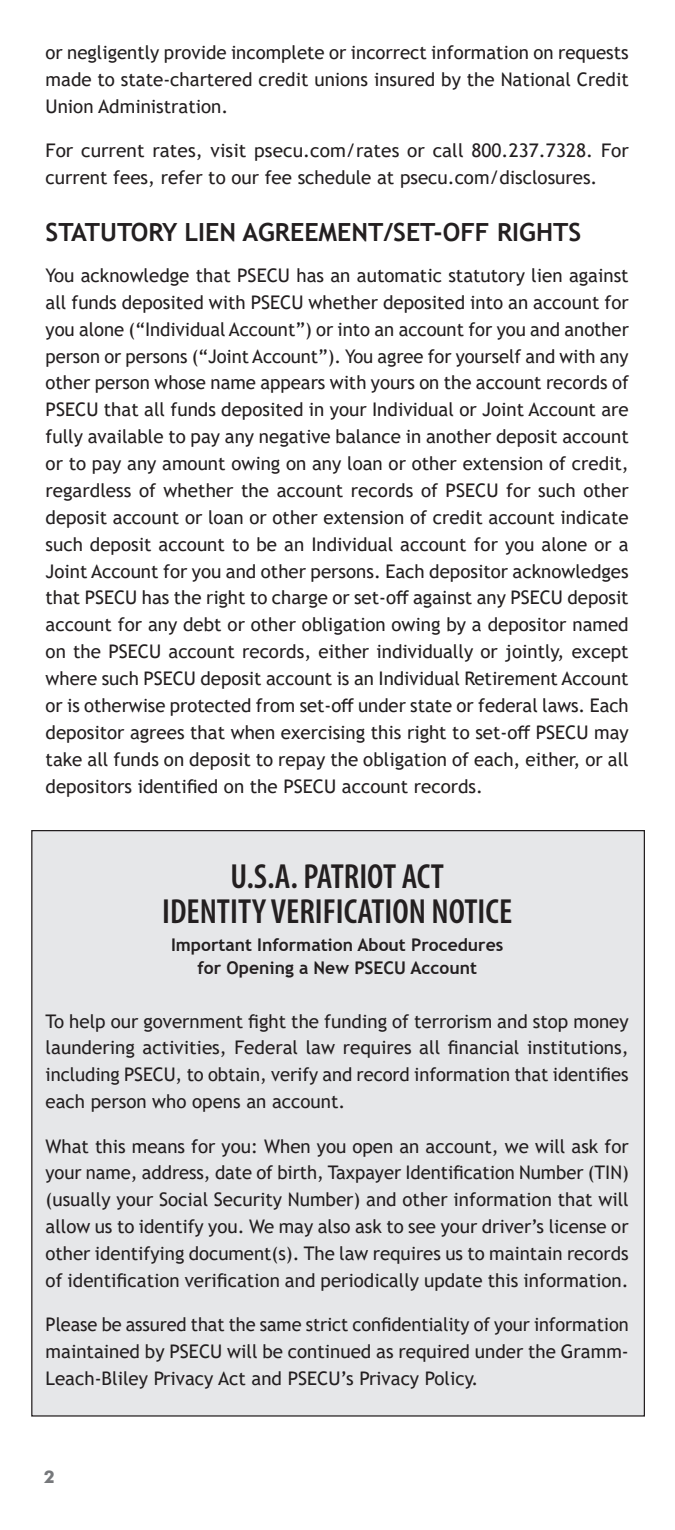
<style>
.page{position:relative;width:675px;height:1530px;background:#fff}
.page>*{position:absolute;margin:0;border:0;box-sizing:border-box;transform-origin:0 0}
.Body_Copy{font:600 condensed 35px "Myriad Pro";color:#231f20}
.Body_Copy-2{font:700 25px "Trebuchet MS";color:#231f20}
.Body_Copy-3{font:18.75px/27px "Trebuchet MS";color:#231f20;text-align:justify}
.Body_Copy-4{font:700 17.5px/22.5px "Trebuchet MS";color:#231f20;text-align:center}
.t1{font:700 17.5px "Futura BT";color:#76787b}
</style>
<div class="page">
<div style="left:32px;top:831px;width:612px;height:585px;background:#e6e7e9"></div>
<p class="Body_Copy-3" style="left:46px;top:39px;width:585px">or negligently provide incomplete or incorrect information on requests made to state-chartered credit unions insured by the National Credit Union Administration.</p>
<p class="Body_Copy-3" style="left:46px;top:137px;width:585px">For current rates, visit psecu.com/rates or call 800.237.7328. For current fees, refer to our fee schedule at psecu.com/disclosures.</p>
<p class="Body_Copy-2" style="left:46px;top:216px;width:537px">STATUTORY LIEN AGREEMENT/SET-OFF RIGHTS</p>
<p class="Body_Copy-3" style="left:46px;top:262px;width:585px">You acknowledge that PSECU has an automatic statutory lien against all funds deposited with PSECU whether deposited into an account for you alone (“Individual Account”) or into an account for you and another person or persons (“Joint Account”). You agree for yourself and with any other person whose name appears with yours on the account records of PSECU that all funds deposited in your Individual or Joint Account are fully available to pay any negative balance in another deposit account or to pay any amount owing on any loan or other extension of credit, regardless of whether the account records of PSECU for such other deposit account or loan or other extension of credit account indicate such deposit account to be an Individual account for you alone or a Joint Account for you and other persons. Each depositor acknowledges that PSECU has the right to charge or set-off against any PSECU deposit account for any debt or other obligation owing by a depositor named on the PSECU account records, either individually or jointly, except where such PSECU deposit account is an Individual Retirement Account or is otherwise protected from set-off under state or federal laws. Each depositor agrees that when exercising this right to set-off PSECU may take all funds on deposit to repay the obligation of each, either, or all depositors identified on the PSECU account records.</p>
<p class="Body_Copy" style="left:230px;top:855px;width:215px">U.S.A. PATRIOT ACT</p>
<p class="Body_Copy" style="left:162px;top:890px;width:351px">IDENTITY VERIFICATION NOTICE</p>
<p class="Body_Copy-4" style="left:171px;top:934px;width:334px">Important Information About Procedures for Opening a New PSECU Account</p>
<p class="Body_Copy-3" style="left:46px;top:1007px;width:585px">To help our government fight the funding of terrorism and stop money laundering activities, Federal law requires all financial institutions, including PSECU, to obtain, verify and record information that identifies each person who opens an account.</p>
<p class="Body_Copy-3" style="left:46px;top:1132px;width:585px">What this means for you: When you open an account, we will ask for your name, address, date of birth, Taxpayer Identification Number (TIN) (usually your Social Security Number) and other information that will allow us to identify you. We may also ask to see your driver’s license or other identifying document(s). The law requires us to maintain records of identification verification and periodically update this information.</p>
<p class="Body_Copy-3" style="left:46px;top:1311px;width:585px">Please be assured that the same strict confidentiality of your information maintained by PSECU will be continued as required under the Gramm-Leach-Bliley Privacy Act and PSECU’s Privacy Policy.</p>
<p class="t1" style="left:44px;top:1466px;width:12px">2</p>
</div>
